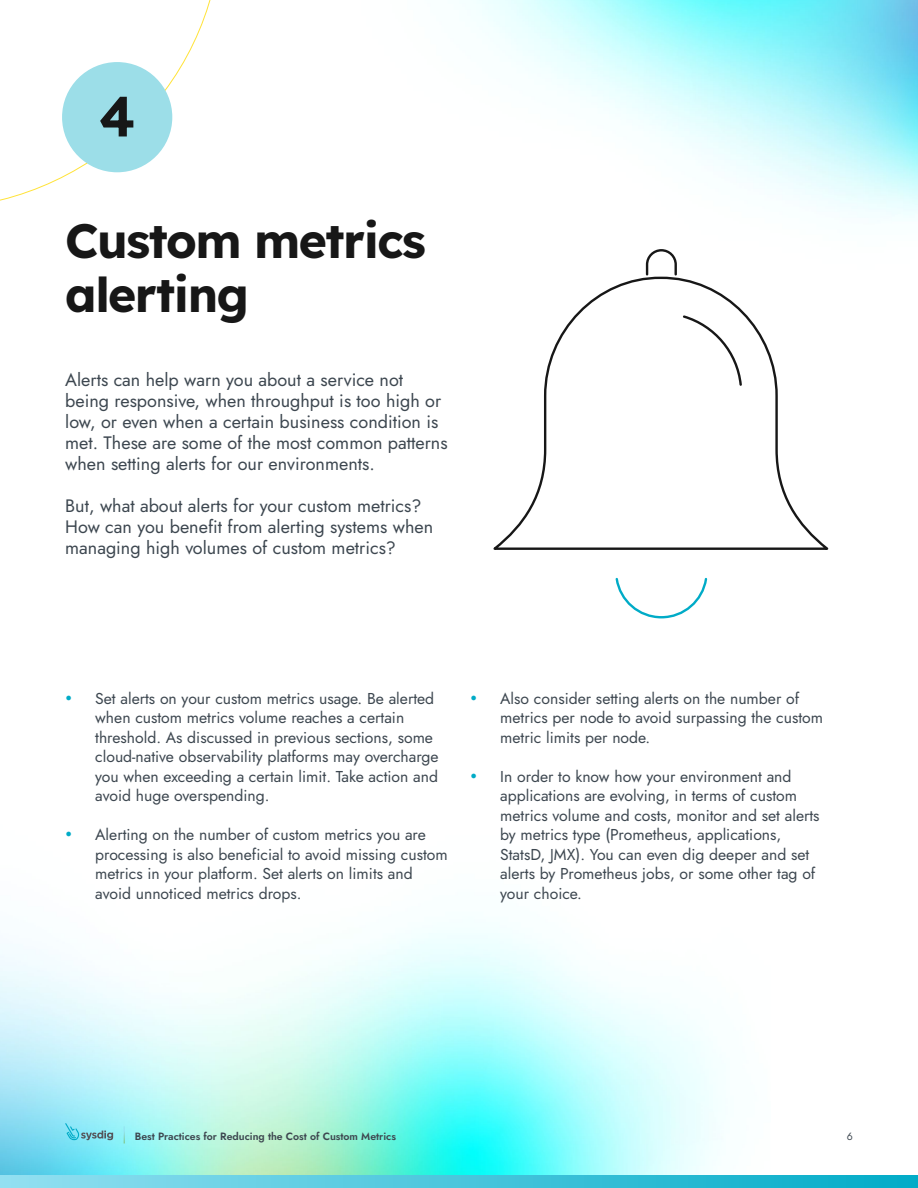
<style>
.page{position:relative;width:918px;height:1188px;background:#fff}
.page>*{position:absolute;margin:0;border:0;box-sizing:border-box;transform-origin:0 0}
.t1{font:600 56.4px "Lexend Deca";color:#171717}
.t2{font:700 48px/54px "Lexend Deca";letter-spacing:-.03em;color:#171717}
.t3{font:18px/21px "Jost";color:#3d4750}
.t4{font:15.75px/19.5px "Jost";color:#3d4750}
.t5{font:600 10.5px "Jost";color:#3d4750}
.t6{font:10.5px "Jost";color:#3d4750}
.s1{color:#00abc7}
</style>
<div class="page">
<img style="left:470px;top:0;width:448px;height:218px">
<img style="left:0;top:927px;width:722px;height:248px">
<svg style="left:0;top:0;width:211px;height:201px"></svg>
<div style="left:62px;top:62px;width:110px;height:110px;background:#9cdee8;border-radius:50%"></div>
<svg style="left:493px;top:249px;width:336px;height:301px"></svg>
<svg style="left:615px;top:577px;width:93px;height:42px"></svg>
<svg style="left:0;top:1175px;width:918px;height:13px"></svg>
<svg style="left:65px;top:1123px;width:48px;height:17px"></svg>
<svg style="left:124px;top:1126px;width:1px;height:17px"></svg>
<h1 class="t1" style="left:99px;top:76px;width:38px">4</h1>
<h2 class="t2" style="left:65px;top:211px;width:362px">Custom metrics alerting</h2>
<p class="t3" style="left:65px;top:369px;width:384px">Alerts can help warn you about a service not being responsive, when throughput is too high or low, or even when a certain business condition is met. These are some of the most common patterns when setting alerts for our environments.</p>
<p class="t3" style="left:65px;top:495px;width:370px">But, what about alerts for your custom metrics?<br>How can you benefit from alerting systems when managing high volumes of custom metrics?</p>
<p class="t4" style="left:95px;top:689px;width:345px;text-indent:-30px"><span class="s1">•</span> Set alerts on your custom metrics usage. Be alerted when custom metrics volume reaches a certain threshold. As discussed in previous sections, some cloud‑native observability platforms may overcharge you when exceeding a certain limit. Take action and avoid huge overspending.</p>
<p class="t4" style="left:95px;top:825px;width:354px;text-indent:-30px"><span class="s1">•</span> Alerting on the number of custom metrics you are processing is also beneficial to avoid missing custom metrics in your platform. Set alerts on limits and avoid unnoticed metrics drops.</p>
<p class="t4" style="left:500px;top:689px;width:324px;text-indent:-30px"><span class="s1">•</span> Also consider setting alerts on the number of metrics per node to avoid surpassing the custom metric limits per node.</p>
<p class="t4" style="left:500px;top:767px;width:321px;text-indent:-30px"><span class="s1">•</span> In order to know how your environment and applications are evolving, in terms of custom metrics volume and costs, monitor and set alerts by metrics type (Prometheus, applications, StatsD, JMX). You can even dig deeper and set alerts by Prometheus jobs, or some other tag of your choice.</p>
<p class="t5" style="left:135px;top:1129px;width:263px">Best Practices for Reducing the Cost of Custom Metrics</p>
<p class="t6" style="left:847px;top:1129px;width:8px">6</p>
</div>
